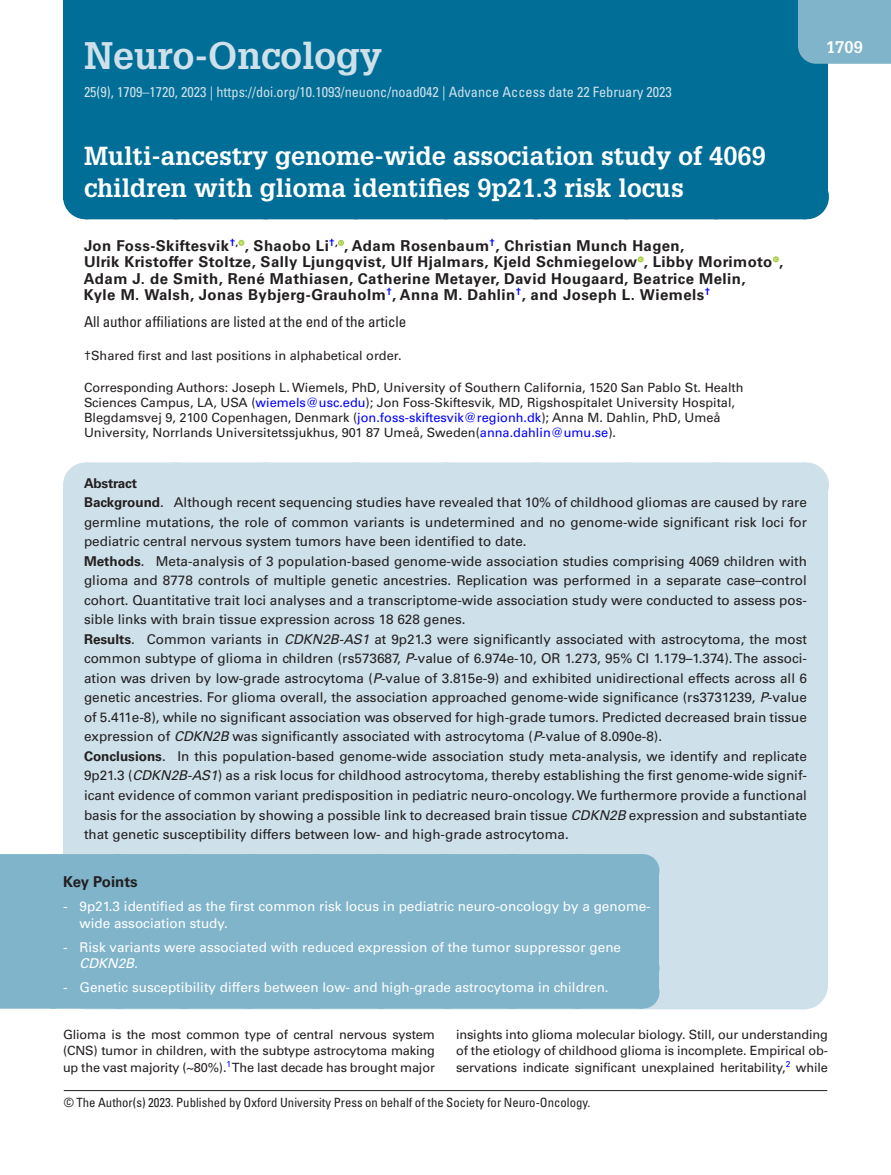
<style>
.page{position:relative;width:891px;height:1175px;background:#fff}
.page>*{position:absolute;margin:0;border:0;box-sizing:border-box;transform-origin:0 0}
.t1{font:700 37.5px "Glypha LT Std";color:#cee0ea}
.t2{font:700 25.5px/31.5px "Glypha LT Std";color:#fff}
.t3{font:700 16.5px "Glypha LT Std";color:#fff}
.t4{font:700 15px/16.5px "Univers LT Std";letter-spacing:.03em;color:#231f20}
.t5{font:condensed 15px "Univers LT Std";color:#231f20}
.t6{font:700 15px "Univers LT Std";color:#231f20}
.t7{font:condensed 14.25px "Univers LT Std";color:#cee0ea}
.t8{font:13.5px/19.5px "Univers LT Std";color:#231f20}
.t9{font:13.5px/16.5px "Univers LT Std";color:#fff}
.t10{font:italic 13.5px "Univers LT Std";color:#fff}
.t11{font:12.75px/16.5px "Univers LT Std";color:#231f20;text-align:justify}
.t12{font:condensed 12.75px "Univers LT Std";color:#231f20}
.s1{color:#00f}
.s2{font-weight:700}
.s3{font-style:italic}
</style>
<div class="page">
<div style="left:63px;top:0;width:765px;height:166px;background:#006e96"></div>
<div style="left:798px;top:0;width:93px;height:64px;background:#7fb4ca"></div>
<hr style="left:64px;top:1090px;width:763px;height:1px;background:#231f20">
<div style="left:63px;top:144px;width:765px;height:56px;background:#006e96"></div>
<div style="left:86px;top:174px;width:720px;height:45px;background:#006e96"></div>
<hr style="left:806px;top:174px;width:1px;height:45px;background:#006e96">
<svg style="left:238px;top:240px;width:6px;height:6px"></svg>
<svg style="left:338px;top:240px;width:6px;height:6px"></svg>
<svg style="left:638px;top:256px;width:6px;height:6px"></svg>
<svg style="left:773px;top:256px;width:6px;height:6px"></svg>
<div style="left:86px;top:462px;width:720px;height:45px;background:#cee0ea"></div>
<svg style="left:176px;top:462px;width:584px;height:1px"></svg>
<hr style="left:806px;top:462px;width:1px;height:45px;background:#cee0ea">
<div style="left:63px;top:488px;width:765px;height:66px;background:#cee0ea"></div>
<div style="left:63px;top:551px;width:765px;height:81px;background:#cee0ea"></div>
<div style="left:63px;top:629px;width:765px;height:120px;background:#cee0ea"></div>
<div style="left:63px;top:749px;width:765px;height:260px;background:#cee0ea"></div>
<div style="left:0;top:854px;width:642px;height:33px;background:#7fb4ca"></div>
<hr style="left:642px;top:854px;width:1px;height:33px;background:#7fb4ca">
<div style="left:0;top:887px;width:659px;height:44px;background:#7fb4ca"></div>
<div style="left:0;top:928px;width:659px;height:40px;background:#7fb4ca"></div>
<div style="left:0;top:968px;width:659px;height:27px;background:#7fb4ca"></div>
<div style="left:0;top:975px;width:642px;height:33px;background:#7fb4ca"></div>
<hr style="left:642px;top:975px;width:1px;height:33px;background:#7fb4ca">
<h1 class="t1" style="left:84px;top:32px;width:299px">Neuro-Oncology</h1>
<p class="t7" style="left:84px;top:83px;width:589px">25(9), 1709–1720, 2023 | https://doi.org/10.1093/neuonc/noad042 | Advance Access date 22 February 2023</p>
<p class="t3" style="left:826px;top:37px;width:38px">1709</p>
<h2 class="t2" style="left:84px;top:140px;width:683px">Multi-ancestry genome-wide association study of 4069 children with glioma identifies 9p21.3 risk locus</h2>
<p class="t4" style="left:84px;top:237px;width:701px">Jon Foss-Skiftesvik<sup>†</sup><sup>,</sup> , Shaobo Li<sup>†</sup><sup>,</sup> , Adam Rosenbaum<sup>†</sup>, Christian Munch Hagen,<br>Ulrik Kristoffer Stoltze, Sally Ljungqvist, Ulf Hjalmars, Kjeld Schmiegelow , Libby Morimoto , Adam J. de Smith, René Mathiasen, Catherine Metayer, David Hougaard, Beatrice Melin,<br>Kyle M. Walsh, Jonas Bybjerg-Grauholm<sup>†</sup>, Anna M. Dahlin<sup>†</sup>, and Joseph L. Wiemels<sup>†</sup></p>
<p class="t5" style="left:84px;top:312px;width:324px">All author affiliations are listed at the end of the article</p>
<p class="t11" style="left:84px;top:347px;width:319px">†Shared first and last positions in alphabetical order.</p>
<p class="t11" style="left:84px;top:380px;width:661px;line-height:15px;text-align:left">Corresponding Authors: Joseph L. Wiemels, PhD, University of Southern California, 1520 San Pablo St. Health Sciences Campus, LA, USA (<span class="s1">wiemels@usc.edu</span>); Jon Foss-Skiftesvik, MD, Rigshospitalet University Hospital, Blegdamsvej 9, 2100 Copenhagen, Denmark (<span class="s1">jon.foss-skiftesvik@regionh.dk</span>); Anna M. Dahlin, PhD, Umeå University, Norrlands Universitetssjukhus, 901 87 Umeå, Sweden(<span class="s1">anna.dahlin@umu.se</span>).</p>
<p class="t8" style="left:84px;top:473px;width:725px"><span class="s2">Abstract<br>Background</span>. Although recent sequencing studies have revealed that 10% of childhood gliomas are caused by rare germline mutations, the role of common variants is undetermined and no genome-wide significant risk loci for pediatric central nervous system tumors have been identified to date.<br><span class="s2">Methods</span>. Meta-analysis of 3 population-based genome-wide association studies comprising 4069 children with glioma and 8778 controls of multiple genetic ancestries. Replication was performed in a separate case–control cohort. Quantitative trait loci analyses and a transcriptome-wide association study were conducted to assess pos&shy;sible links with brain tissue expression across 18 628 genes.<br><span class="s2">Results</span>. Common variants in <span class="s3">CDKN2B-AS1</span> at 9p21.3 were significantly associated with astrocytoma, the most common subtype of glioma in children (rs573687, <span class="s3">P</span>-value of 6.974e-10, OR 1.273, 95% CI 1.179–1.374). The associ&shy;ation was driven by low-grade astrocytoma (<span class="s3">P</span>-value of 3.815e-9) and exhibited unidirectional effects across all 6 genetic ancestries. For glioma overall, the association approached genome-wide significance (rs3731239, <span class="s3">P</span>-value of 5.411e-8), while no significant association was observed for high-grade tumors. Predicted decreased brain tissue expression of <span class="s3">CDKN2B</span> was significantly associated with astrocytoma (<span class="s3">P</span>-value of 8.090e-8).<br><span class="s2">Conclusions</span>. In this population-based genome-wide association study meta-analysis, we identify and replicate 9p21.3 (<span class="s3">CDKN2B-AS1</span>) as a risk locus for childhood astrocytoma, thereby establishing the first genome-wide signif&shy;icant evidence of common variant predisposition in pediatric neuro-oncology. We furthermore provide a functional basis for the association by showing a possible link to decreased brain tissue <span class="s3">CDKN2B</span> expression and substantiate that genetic susceptibility differs between low- and high-grade astrocytoma.</p>
<p class="t6" style="left:63px;top:873px;width:76px">Key Points</p>
<p class="t9" style="left:79px;top:898px;width:573px;text-indent:-16px">- 9p21.3 identified as the first common risk locus in pediatric neuro-oncology by a genome&shy;wide association study.</p>
<p class="t9" style="left:63px;top:938px;width:560px">- Risk variants were associated with reduced expression of the tumor suppressor gene</p>
<p class="t10" style="left:79px;top:955px;width:60px">CDKN2B.</p>
<p class="t9" style="left:63px;top:979px;width:547px">- Genetic susceptibility differs between low- and high-grade astrocytoma in children.</p>
<p class="t11" style="left:63px;top:1026px;width:374px">Glioma is the most common type of central nervous system (CNS) tumor in children, with the subtype astrocytoma making up the vast majority (~80%).<sup>1</sup> The last decade has brought major</p>
<p class="t11" style="left:456px;top:1026px;width:374px">insights into glioma molecular biology. Still, our understanding of the etiology of childhood glioma is incomplete. Empirical ob&shy;servations indicate significant unexplained heritability,<sup>2</sup> while</p>
<p class="t12" style="left:64px;top:1094px;width:528px">© The Author(s) 2023. Published by Oxford University Press on behalf of the Society for Neuro-Oncology.</p>
</div>
